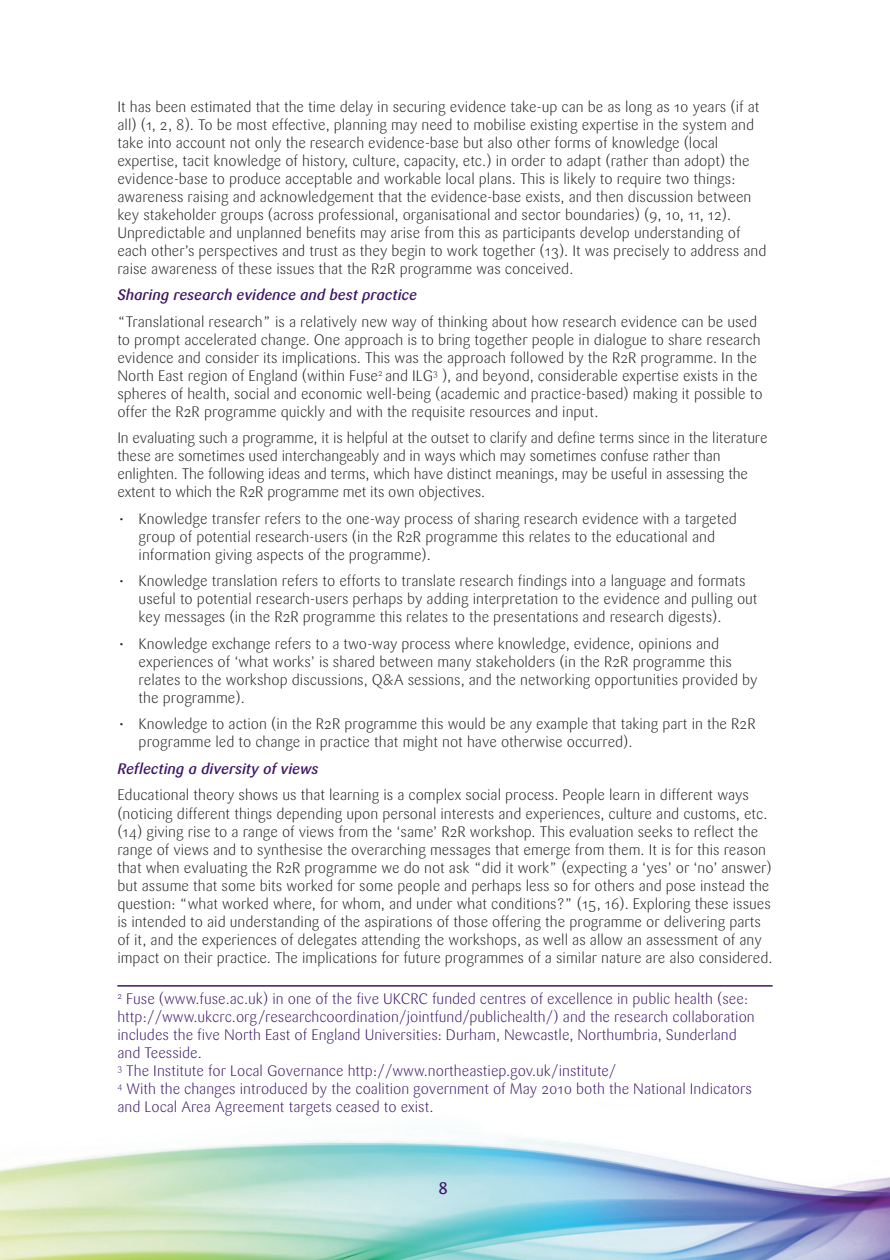
<style>
.page{position:relative;width:890px;height:1260px;background:#fff}
.page>*{position:absolute;margin:0;border:0;box-sizing:border-box;transform-origin:0 0}
.t1{font:500 16.5px "Sari";color:#3c1765}
.t2{font:300 15px/18px "Sari";color:#231f20}
.t3{font:300 15px/18px "Sari";color:#3c1765}
.t4{font:italic 500 15px "Sari";color:#3c1765}
</style>
<div class="page">
<svg style="left:0;top:985px;width:889px;height:274px"></svg>
<p class="t2" style="left:117px;top:97px;width:650px">It has been estimated that the time delay in securing evidence take-up can be as long as 10 years (if at all) (1, 2, 8). To be most effective, planning may need to mobilise existing expertise in the system and take into account not only the research evidence-base but also other forms of knowledge (local expertise, tacit knowledge of history, culture, capacity, etc.) in order to adapt (rather than adopt) the evidence-base to produce acceptable and workable local plans. This is likely to require two things: awareness raising and acknowledgement that the evidence-base exists, and then discussion between key stakeholder groups (across professional, organisational and sector boundaries) (9, 10, 11, 12).<br>Unpredictable and unplanned benefits may arise from this as participants develop understanding of each other’s perspectives and trust as they begin to work together (13). It was precisely to address and raise awareness of these issues that the R2R programme was conceived.</p>
<p class="t4" style="left:117px;top:286px;width:301px">Sharing research evidence and best practice</p>
<p class="t2" style="left:117px;top:312px;width:646px">“Translational research” is a relatively new way of thinking about how research evidence can be used to prompt accelerated change. One approach is to bring together people in dialogue to share research evidence and consider its implications. This was the approach followed by the R2R programme. In the North East region of England (within Fuse<sup>2</sup> and ILG<sup>3</sup> ), and beyond, considerable expertise exists in the spheres of health, social and economic well-being (academic and practice-based) making it possible to offer the R2R programme quickly and with the requisite resources and input.</p>
<p class="t2" style="left:117px;top:429px;width:651px">In evaluating such a programme, it is helpful at the outset to clarify and define terms since in the literature these are sometimes used interchangeably and in ways which may sometimes confuse rather than enlighten. The following ideas and terms, which have distinct meanings, may be useful in assessing the extent to which the R2R programme met its own objectives.</p>
<p class="t2" style="left:139px;top:509px;width:599px;text-indent:-21px">• Knowledge transfer refers to the one-way process of sharing research evidence with a targeted group of potential research-users (in the R2R programme this relates to the educational and information giving aspects of the programme).</p>
<p class="t2" style="left:139px;top:572px;width:620px;text-indent:-21px">• Knowledge translation refers to efforts to translate research findings into a language and formats useful to potential research-users perhaps by adding interpretation to the evidence and pulling out key messages (in the R2R programme this relates to the presentations and research digests).</p>
<p class="t2" style="left:139px;top:634px;width:620px;text-indent:-21px">• Knowledge exchange refers to a two-way process where knowledge, evidence, opinions and experiences of ‘what works’ is shared between many stakeholders (in the R2R programme this relates to the workshop discussions, Q&amp;A sessions, and the networking opportunities provided by the programme).</p>
<p class="t2" style="left:139px;top:715px;width:618px;text-indent:-21px">• Knowledge to action (in the R2R programme this would be any example that taking part in the R2R programme led to change in practice that might not have otherwise occurred).</p>
<p class="t4" style="left:117px;top:760px;width:203px">Reflecting a diversity of views</p>
<p class="t2" style="left:117px;top:786px;width:656px">Educational theory shows us that learning is a complex social process. People learn in different ways (noticing different things depending upon personal interests and experiences, culture and customs, etc. (14) giving rise to a range of views from the ‘same’ R2R workshop. This evaluation seeks to reflect the range of views and to synthesise the overarching messages that emerge from them. It is for this reason that when evaluating the R2R programme we do not ask “did it work” (expecting a ‘yes’ or ‘no’ answer) but assume that some bits worked for some people and perhaps less so for others and pose instead the question: “what worked where, for whom, and under what conditions?” (15, 16). Exploring these issues is intended to aid understanding of the aspirations of those offering the programme or delivering parts of it, and the experiences of delegates attending the workshops, as well as allow an assessment of any impact on their practice. The implications for future programmes of a similar nature are also considered.</p>
<p class="t3" style="left:117px;top:989px;width:638px"><sup>2</sup> Fuse (www.fuse.ac.uk) in one of the five UKCRC funded centres of excellence in public health (see: http://www.ukcrc.org/researchcoordination/jointfund/publichealth/) and the research collaboration includes the five North East of England Universities: Durham, Newcastle, Northumbria, Sunderland and Teesside.<br><sup>3</sup> The Institute for Local Governance http://www.northeastiep.gov.uk/institute/<br><sup>4</sup> With the changes introduced by the coalition government of May 2010 both the National Indicators and Local Area Agreement targets ceased to exist.</p>
<p class="t1" style="left:438px;top:1178px;width:11px">8</p>
</div>
